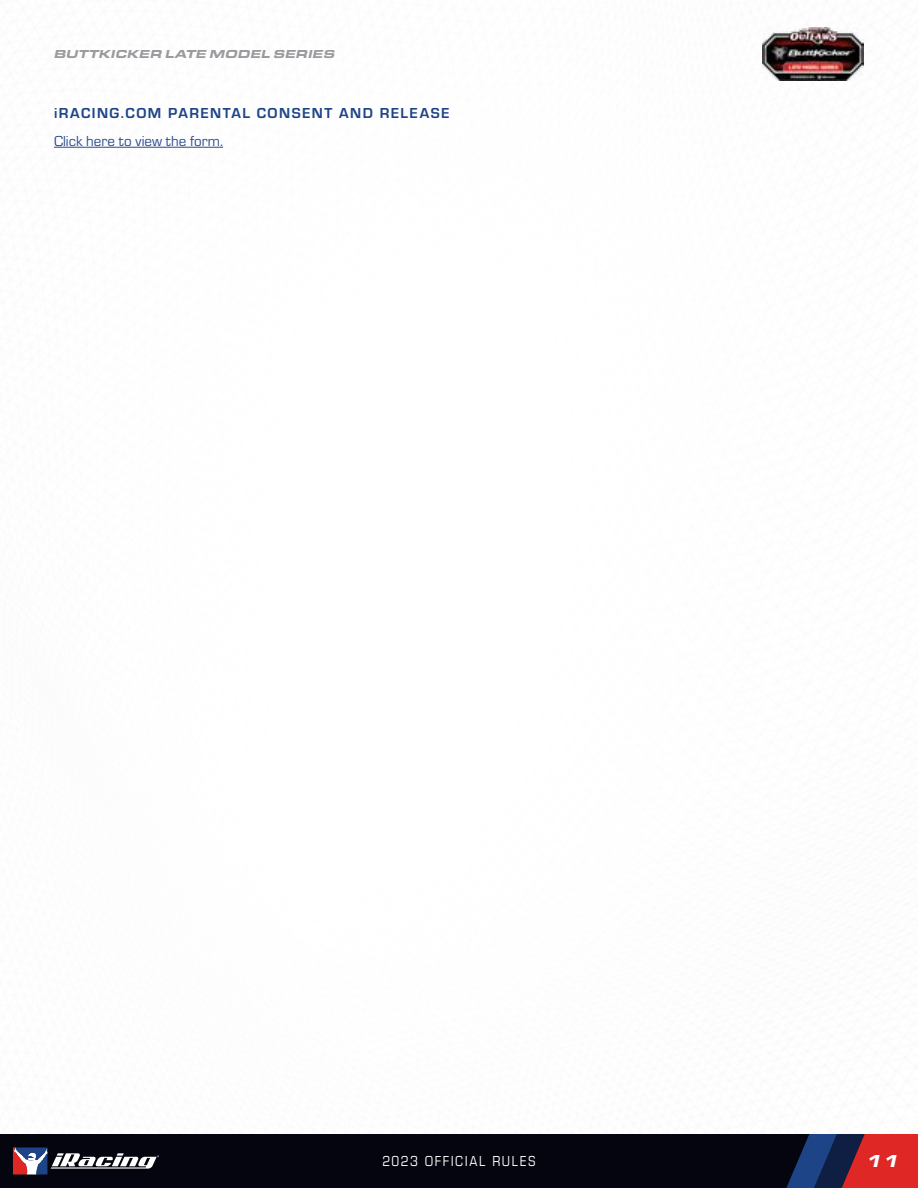
<style>
.page{position:relative;width:918px;height:1188px;background:#fff}
.page>*{position:absolute;margin:0;border:0;box-sizing:border-box;transform-origin:0 0}
.t1{font:italic 900 18px "Eurostile Ext";color:#fff}
.t2{font:700 15px "Eurostile";letter-spacing:.1em;color:#1e4488}
.t3{font:15px "Eurostile";color:#2a4a8b}
.t4{font:15px "Eurostile Con";letter-spacing:.1em;color:#fff}
.t5{font:italic 900 12px "Eurostile Ext";color:#9b9b9f}
</style>
<div class="page">
<img style="left:762px;top:27px;width:102px;height:54px">
<div style="left:0;top:1134px;width:918px;height:54px;background:#05050f"></div>
<svg style="left:786px;top:1134px;width:132px;height:54px;background:#77283e"></svg>
<svg style="left:13px;top:1148px;width:146px;height:26px"></svg>
<hr style="left:54px;top:147px;width:169px;height:1px;background:#2a4a8b">
<p class="t5" style="left:54px;top:45px;width:283px">BUTTKICKER LATE MODEL SERIES</p>
<p class="t2" style="left:54px;top:102px;width:397px">iRACING.COM PARENTAL CONSENT AND RELEASE</p>
<p class="t3" style="left:54px;top:131px;width:171px">Click here to view the form.</p>
<p class="t4" style="left:382px;top:1151px;width:155px">2023 OFFICIAL RULES</p>
<p class="t1" style="left:866px;top:1147px;width:36px">11</p>
</div>
